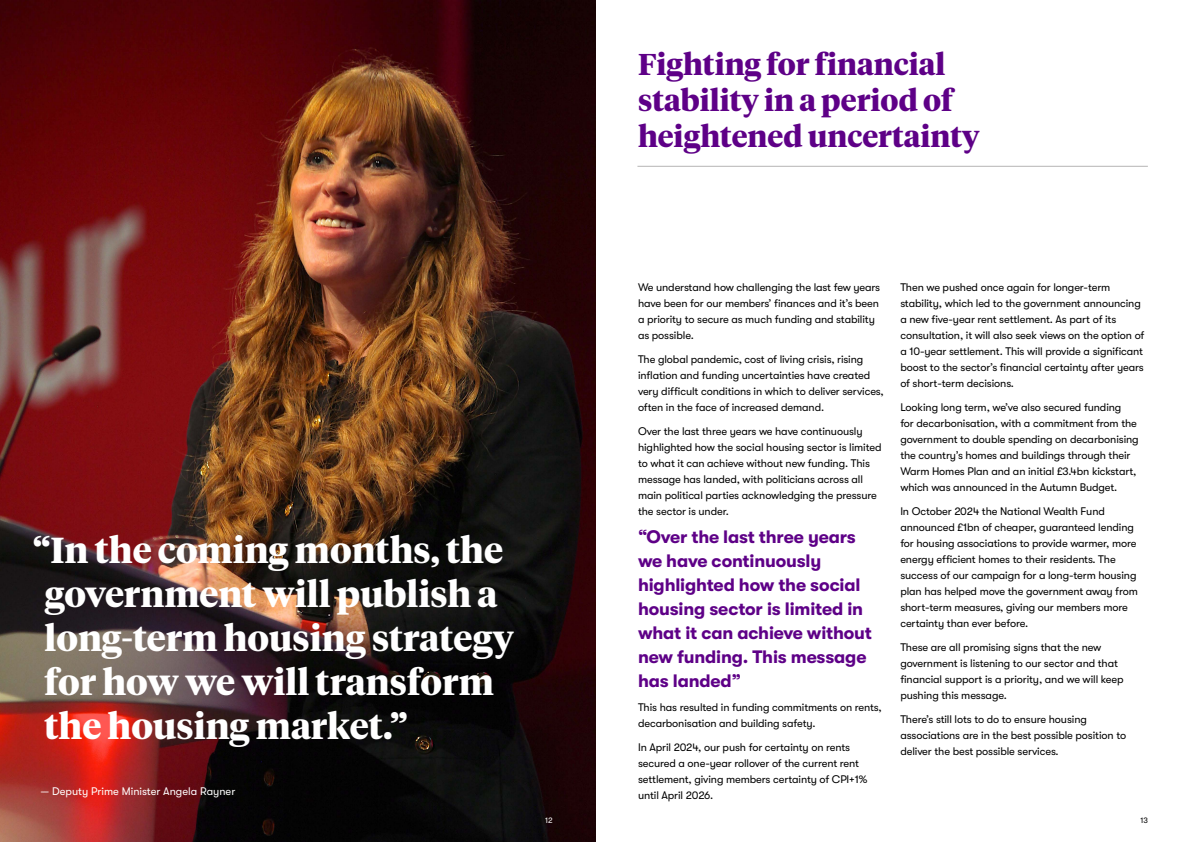
<style>
.page{position:relative;width:1191px;height:842px;background:#fff}
.page>*{position:absolute;margin:0;border:0;box-sizing:border-box;transform-origin:0 0}
.t1{font:700 36px/44px "Tiempos Headline";color:#fff}
.t2{font:700 30px/36px "Tiempos Headline";color:#5e0087}
.t3{font:700 18px/24px "GT Walsheim";letter-spacing:-.01em;color:#5e0087}
.t4{font:11px/16px "GT Walsheim";letter-spacing:-.01em;color:#000}
.t5{font:11px "GT Walsheim";color:#fff}
.t6{font:8px "GT Walsheim";color:#fff}
.t7{font:8px "GT Walsheim";color:#000}
</style>
<div class="page">
<img style="left:0;top:0;width:595px;height:842px">
<hr style="left:637px;top:166px;width:510px;height:1px;background:#b5b4b4">
<h2 class="t2" style="left:638px;top:44px;width:343px">Fighting for financial stability in a period of heightened uncertainty</h2>
<h1 class="t1" style="left:44px;top:526px;width:471px;text-indent:-12px">“In the coming months, the government will publish a long-term housing strategy for how we will transform the housing market.”</h1>
<p class="t5" style="left:41px;top:785px;width:196px">— Deputy Prime Minister Angela Rayner</p>
<p class="t4" style="left:638px;top:279px;width:244px">We understand how challenging the last few years have been for our members’ finances and it’s been a priority to secure as much funding and stability as possible.</p>
<p class="t4" style="left:638px;top:351px;width:247px">The global pandemic, cost of living crisis, rising inflation and funding uncertainties have created very difficult conditions in which to deliver services, often in the face of increased demand.</p>
<p class="t4" style="left:638px;top:423px;width:245px">Over the last three years we have continuously highlighted how the social housing sector is limited to what it can achieve without new funding. This message has landed, with politicians across all main political parties acknowledging the pressure the sector is under.</p>
<h3 class="t3" style="left:638px;top:524px;width:235px">“Over the last three years we have continuously highlighted how the social housing sector is limited in what it can achieve without new funding. This message has landed”</h3>
<p class="t4" style="left:638px;top:699px;width:245px">This has resulted in funding commitments on rents, decarbonisation and building safety.</p>
<p class="t4" style="left:638px;top:739px;width:231px">In April 2024, our push for certainty on rents secured a one-year rollover of the current rent settlement, giving members certainty of CPI+1% until April 2026.</p>
<p class="t4" style="left:900px;top:279px;width:246px">Then we pushed once again for longer-term stability, which led to the government announcing a new five-year rent settlement. As part of its consultation, it will also seek views on the option of a 10-year settlement. This will provide a significant boost to the sector’s financial certainty after years of short-term decisions.</p>
<p class="t4" style="left:900px;top:399px;width:240px">Looking long term, we’ve also secured funding<br>for decarbonisation, with a commitment from the government to double spending on decarbonising the country’s homes and buildings through their Warm Homes Plan and an initial £3.4bn kickstart, which was announced in the Autumn Budget.</p>
<p class="t4" style="left:900px;top:503px;width:239px">In October 2024 the National Wealth Fund announced £1bn of cheaper, guaranteed lending for housing associations to provide warmer, more energy efficient homes to their residents. The success of our campaign for a long-term housing plan has helped move the government away from short-term measures, giving our members more certainty than ever before.</p>
<p class="t4" style="left:900px;top:639px;width:225px">These are all promising signs that the new government is listening to our sector and that financial support is a priority, and we will keep pushing this message.</p>
<p class="t4" style="left:900px;top:711px;width:227px">There’s still lots to do to ensure housing associations are in the best possible position to deliver the best possible services.</p>
<p class="t6" style="left:545px;top:815px;width:9px">12</p>
<p class="t7" style="left:1140px;top:815px;width:9px">13</p>
</div>
